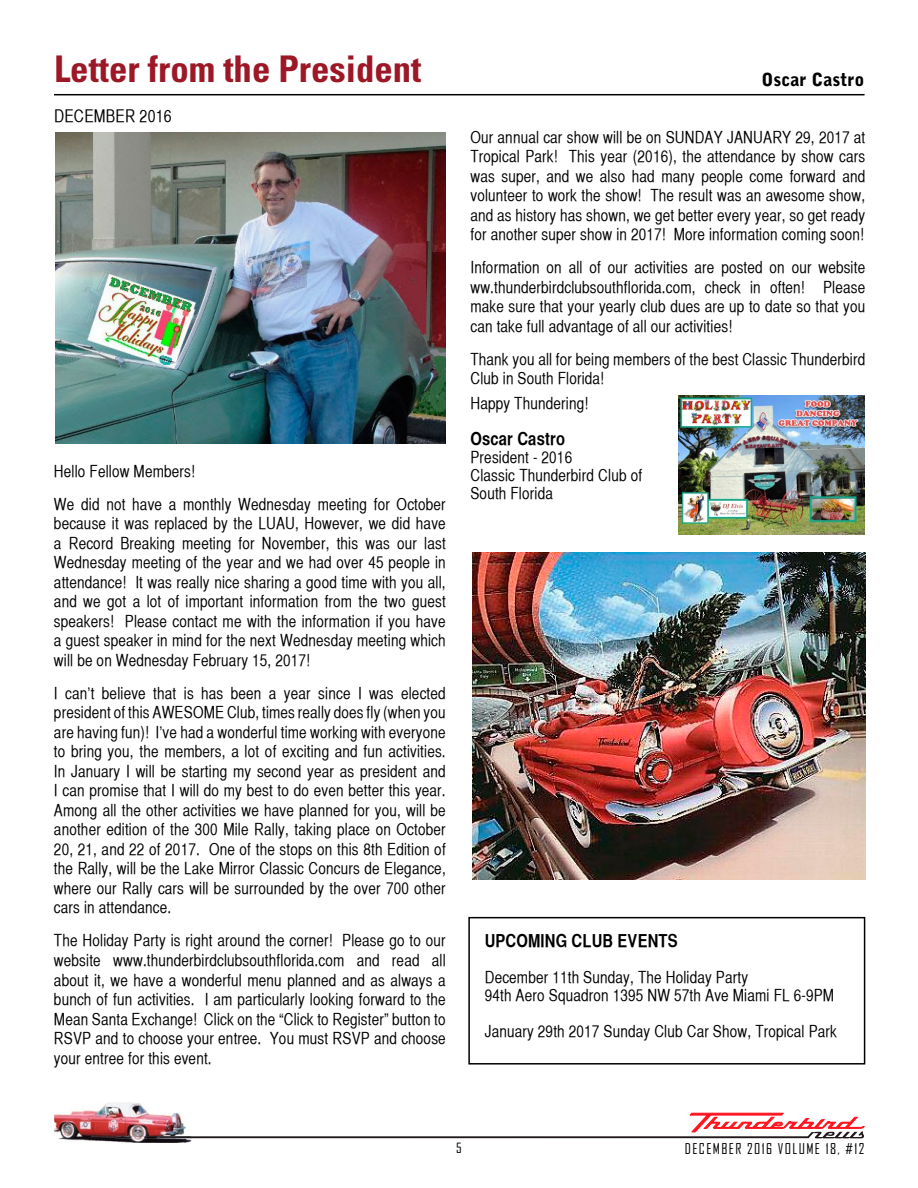
<style>
.page{position:relative;width:918px;height:1188px;background:#fff}
.page>*{position:absolute;margin:0;border:0;box-sizing:border-box;transform-origin:0 0}
.t1{font:700 condensed 36.75px "Univers";color:#9d1826}
.t2{font:18px "Helvetica CY Bold";letter-spacing:.01em;color:#000}
.t3{font:900 18px "Bell Gothic Std";color:#000}
.t4{font:17.25px "Helvetica CY Plain";letter-spacing:.01em;color:#000}
.t5{font:16.5px/19.5px "Helvetica CY Plain";letter-spacing:.01em;color:#000;text-align:justify}
.t6{font:14.25px "Agency FB";letter-spacing:.1em;color:#000}
.t7{font:13.5px "Agency FB";color:#000}
</style>
<div class="page">
<img style="left:55px;top:133px;width:391px;height:311px">
<hr style="left:54px;top:94px;width:811px;height:1px;background:#000">
<div style="left:468px;top:917px;width:397px;height:148px;border:2px solid #000"></div>
<img style="left:473px;top:552px;width:392px;height:328px">
<img style="left:679px;top:395px;width:186px;height:140px">
<svg style="left:191px;top:1113px;width:674px;height:25px"></svg>
<img style="left:54px;top:1102px;width:137px;height:41px">
<img style="left:116px;top:1136px;width:75px;height:2px">
<h1 class="t1" style="left:54px;top:46px;width:369px">Letter from the President</h1>
<p class="t4" style="left:54px;top:106px;width:119px">DECEMBER 2016</p>
<p class="t5" style="left:54px;top:455px;width:393px;line-height:33px">Hello Fellow Members!<br>We did not have a monthly Wednesday meeting for October</p>
<p class="t5" style="left:54px;top:514px;width:393px">because it was replaced by the LUAU, However, we did have a Record Breaking meeting for November, this was our last Wednesday meeting of the year and we had over 45 people in attendance! It was really nice sharing a good time with you all, and we got a lot of important information from the two guest speakers! Please contact me with the information if you have a guest speaker in mind for the next Wednesday meeting which will be on Wednesday February 15, 2017!</p>
<p class="t5" style="left:54px;top:683px;width:393px">I can’t believe that is has been a year since I was elected president of this AWESOME Club, times really does fly (when you are having fun)! I’ve had a wonderful time working with everyone to bring you, the members, a lot of exciting and fun activities.<br>In January I will be starting my second year as president and I can promise that I will do my best to do even better this year.<br>Among all the other activities we have planned for you, will be another edition of the 300 Mile Rally, taking place on October 20, 21, and 22 of 2017. One of the stops on this 8th Edition of the Rally, will be the Lake Mirror Classic Concurs de Elegance, where our Rally cars will be surrounded by the over 700 other cars in attendance.</p>
<p class="t5" style="left:54px;top:931px;width:393px">The Holiday Party is right around the corner! Please go to our website www.thunderbirdclubsouthflorida.com and read all about it, we have a wonderful menu planned and as always a bunch of fun activities. I am particularly looking forward to the Mean Santa Exchange! Click on the “Click to Register” button to RSVP and to choose your entree. You must RSVP and choose your entree for this event.</p>
<p class="t3" style="left:762px;top:69px;width:104px">Oscar Castro</p>
<p class="t5" style="left:470px;top:127px;width:396px">Our annual car show will be on SUNDAY JANUARY 29, 2017 at Tropical Park! This year (2016), the attendance by show cars was super, and we also had many people come forward and volunteer to work the show! The result was an awesome show, and as history has shown, we get better every year, so get ready for another super show in 2017! More information coming soon!</p>
<p class="t5" style="left:470px;top:258px;width:396px">Information on all of our activities are posted on our website ww.thunderbirdclubsouthflorida.com, check in often! Please make sure that your yearly club dues are up to date so that you can take full advantage of all our activities!</p>
<p class="t5" style="left:470px;top:349px;width:396px">Thank you all for being members of the best Classic Thunderbird<br>Club in South Florida!</p>
<p class="t5" style="left:470px;top:393px;width:119px">Happy Thundering!</p>
<p class="t2" style="left:470px;top:428px;width:96px">Oscar Castro</p>
<p class="t5" style="left:470px;top:448px;width:173px;line-height:18px;text-align:left">President - 2016<br>Classic Thunderbird Club of<br>South Florida</p>
<p class="t2" style="left:485px;top:930px;width:194px">UPCOMING CLUB EVENTS</p>
<p class="t5" style="left:485px;top:968px;width:351px;line-height:18px">December 11th Sunday, The Holiday Party<br>94th Aero Squadron 1395 NW 57th Ave Miami FL 6-9PM</p>
<p class="t5" style="left:485px;top:1021px;width:354px">January 29th 2017 Sunday Club Car Show, Tropical Park</p>
<p class="t7" style="left:456px;top:1140px;width:7px">5</p>
<p class="t6" style="left:685px;top:1140px;width:181px">DECEMBER 2016 VOLUME 18, #12</p>
</div>
